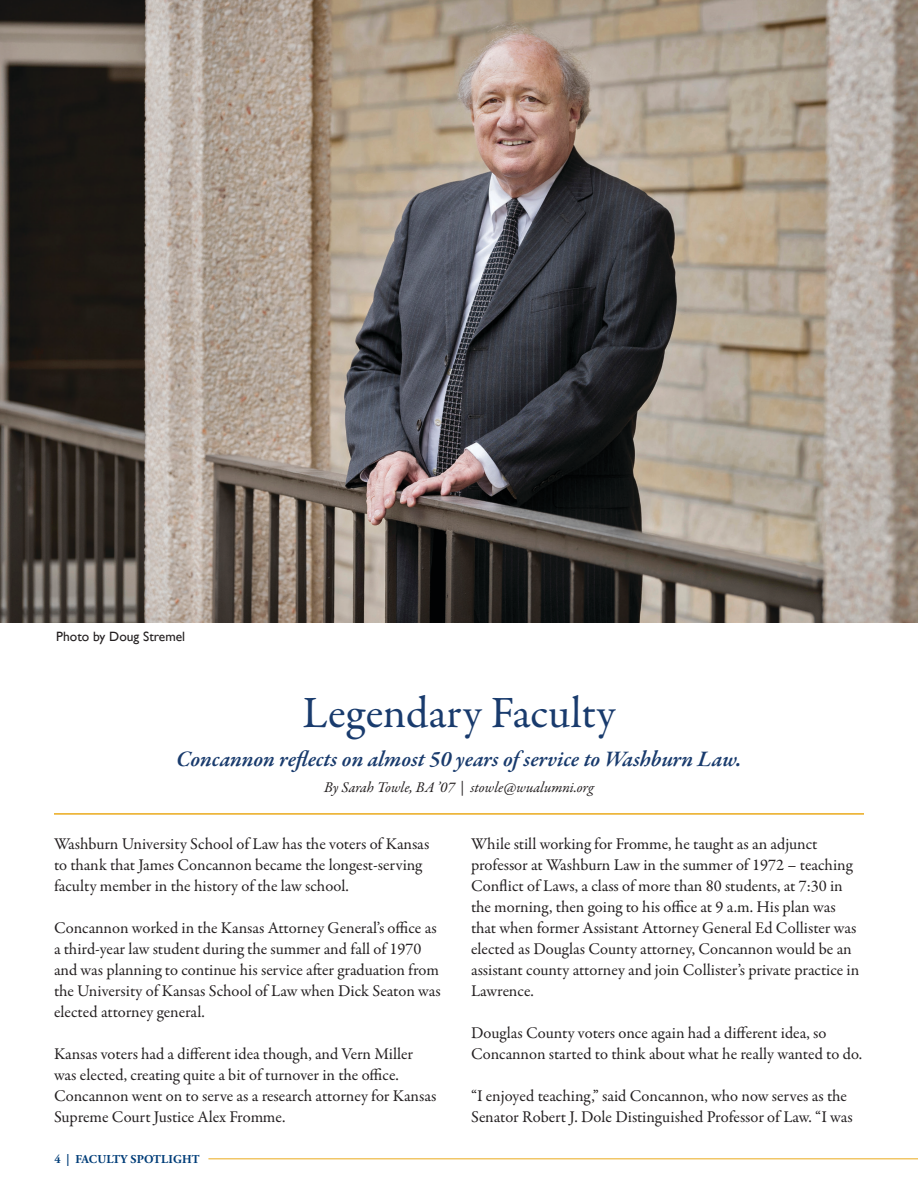
<style>
.page{position:relative;width:918px;height:1188px;background:#fff}
.page>*{position:absolute;margin:0;border:0;box-sizing:border-box;transform-origin:0 0}
.t1{font:45px "Garamond Premr Pro";color:#193b6d}
.t2{font:italic 600 22.5px "Garamond Premr Pro";color:#193b6d}
.t3{font:16.5px/21px "Garamond Premr Pro";letter-spacing:-.005em;color:#231f20}
.t4{font:italic 15px "Garamond Premr Pro";letter-spacing:-.005em;color:#231f20}
.t5{font:13.5px "Gill Sans";color:#231f20}
.t6{font:700 12px "Adobe Garamond Pro";letter-spacing:.015em;color:#003d78}
.s1{font-style:normal}
</style>
<div class="page">
<hr style="left:54px;top:813px;width:810px;height:2px;background:#ebaa1c">
<hr style="left:208px;top:1158px;width:710px;height:1px;background:#ebaa1c">
<img style="left:0;top:0;width:918px;height:622px">
<p class="t5" style="left:56px;top:628px;width:130px">Photo by Doug Stremel</p>
<p class="t1" style="left:302px;top:685px;width:315px">Legendary Faculty</p>
<p class="t2" style="left:176px;top:745px;width:567px">Concannon reflects on almost 50 years of service to Washburn Law.</p>
<p class="t4" style="left:324px;top:777px;width:271px">By Sarah Towle, BA ’07 <span class="s1">|</span> stowle@wualumni.org</p>
<p class="t3" style="left:54px;top:833px;width:377px">Washburn University School of Law has the voters of Kansas to thank that James Concannon became the longest-serving faculty member in the history of the law school.</p>
<p class="t3" style="left:54px;top:917px;width:388px">Concannon worked in the Kansas Attorney General’s office as a third-year law student during the summer and fall of 1970 and was planning to continue his service after graduation from the University of Kansas School of Law when Dick Seaton was elected attorney general.</p>
<p class="t3" style="left:54px;top:1043px;width:384px">Kansas voters had a different idea though, and Vern Miller was elected, creating quite a bit of turnover in the office.<br>Concannon went on to serve as a research attorney for Kansas Supreme Court Justice Alex Fromme.</p>
<p class="t6" style="left:55px;top:1152px;width:147px">4 | FACULTY SPOTLIGHT</p>
<p class="t3" style="left:471px;top:833px;width:390px">While still working for Fromme, he taught as an adjunct professor at Washburn Law in the summer of 1972 – teaching Conflict of Laws, a class of more than 80 students, at 7:30 in the morning, then going to his office at 9 a.m. His plan was that when former Assistant Attorney General Ed Collister was elected as Douglas County attorney, Concannon would be an assistant county attorney and join Collister’s private practice in Lawrence.</p>
<p class="t3" style="left:471px;top:1022px;width:393px">Douglas County voters once again had a different idea, so<br>Concannon started to think about what he really wanted to do.</p>
<p class="t3" style="left:471px;top:1085px;width:383px">“I enjoyed teaching,” said Concannon, who now serves as the<br>Senator Robert J. Dole Distinguished Professor of Law. “I was</p>
</div>
